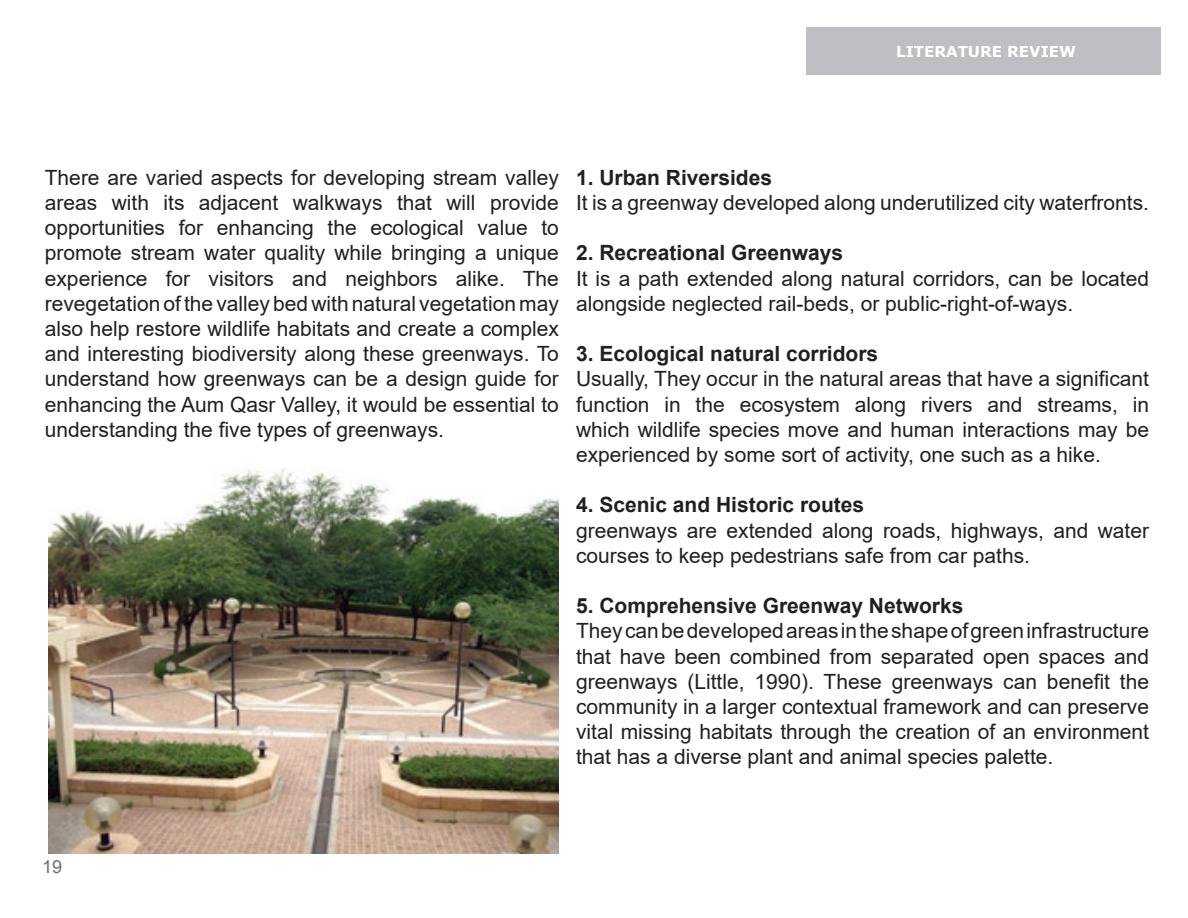
<style>
.page{position:relative;width:1188px;height:918px;background:#fff}
.page>*{position:absolute;margin:0;border:0;box-sizing:border-box;transform-origin:0 0}
.t1{font:21px/25.2px "Arial";color:#231f20;text-align:justify}
.t2{font:700 21px "Arial";color:#231f20}
.t3{font:18px "Arial";color:#6c6d70}
.t4{font:700 15px "Verdana";color:#fff}
</style>
<div class="page">
<img style="left:49px;top:467px;width:510px;height:387px">
<div style="left:806px;top:27px;width:355px;height:48px;background:#bebfc2"></div>
<p class="t4" style="left:896px;top:41px;width:181px">LITERATURE REVIEW</p>
<p class="t1" style="left:45px;top:165px;width:516px">There are varied aspects for developing stream valley areas with its adjacent walkways that will provide opportunities for enhancing the ecological value to promote stream water quality while bringing a unique experience for visitors and neighbors alike. The revegetation of the valley bed with natural vegetation may also help restore wildlife habitats and create a complex and interesting biodiversity along these greenways. To understand how greenways can be a design guide for enhancing the Aum Qasr Valley, it would be essential to understanding the five types of greenways.</p>
<p class="t2" style="left:576px;top:163px;width:198px">1. Urban Riversides</p>
<p class="t1" style="left:576px;top:190px;width:575px">It is a greenway developed along underutilized city waterfronts.</p>
<p class="t2" style="left:576px;top:238px;width:269px">2. Recreational Greenways</p>
<p class="t1" style="left:576px;top:265px;width:575px">It is a path extended along natural corridors, can be located alongside neglected rail-beds, or public-right-of-ways.</p>
<p class="t2" style="left:576px;top:339px;width:304px">3. Ecological natural corridors</p>
<p class="t1" style="left:576px;top:366px;width:575px">Usually, They occur in the natural areas that have a significant function in the ecosystem along rivers and streams, in which wildlife species move and human interactions may be experienced by some sort of activity, one such as a hike.</p>
<p class="t2" style="left:576px;top:490px;width:290px">4. Scenic and Historic routes</p>
<p class="t1" style="left:576px;top:517px;width:575px">greenways are extended along roads, highways, and water courses to keep pedestrians safe from car paths.</p>
<p class="t2" style="left:576px;top:591px;width:389px">5. Comprehensive Greenway Networks</p>
<p class="t1" style="left:576px;top:618px;width:575px">They can be developed areas in the shape of green infrastructure that have been combined from separated open spaces and greenways (Little, 1990). These greenways can benefit the community in a larger contextual framework and can preserve vital missing habitats through the creation of an environment that has a diverse plant and animal species palette.</p>
<p class="t3" style="left:42px;top:854px;width:22px">19</p>
</div>
